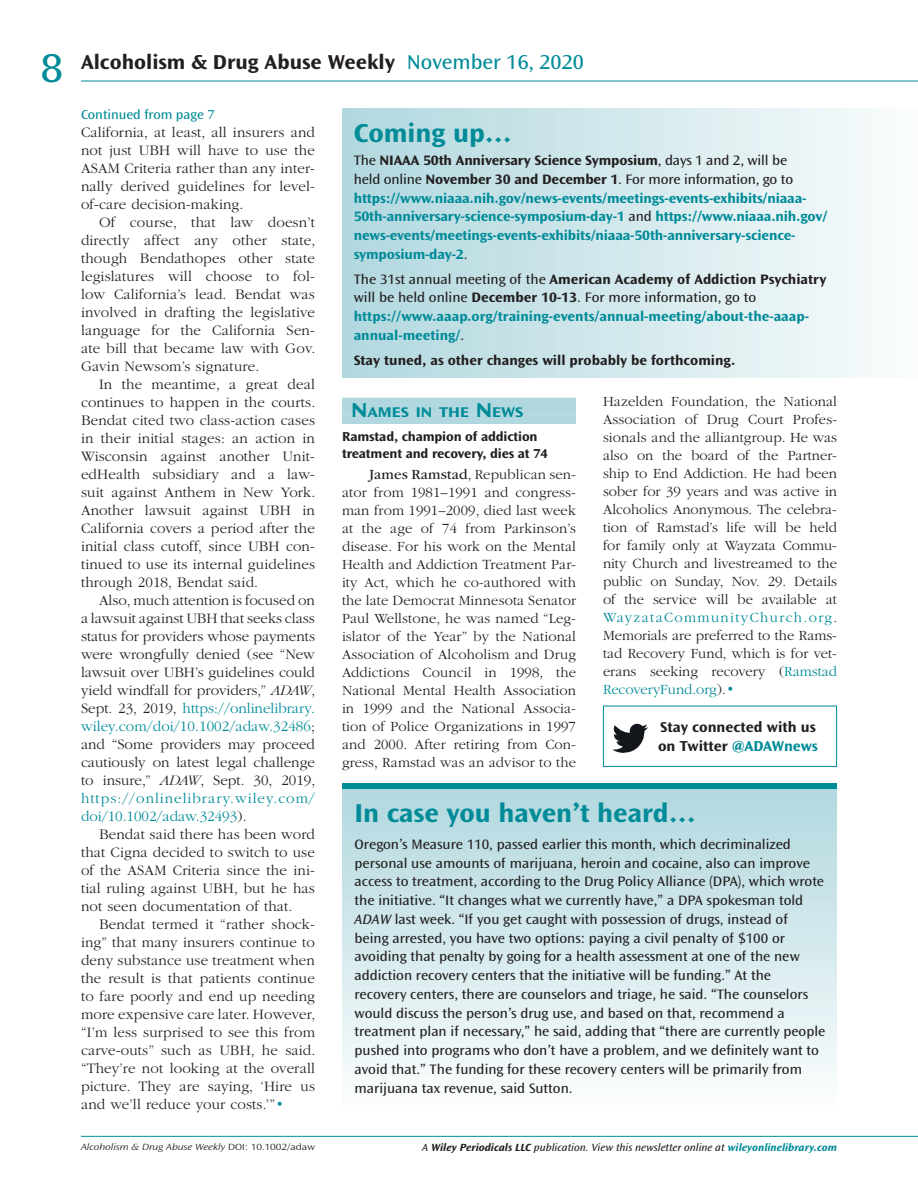
<style>
.page{position:relative;width:918px;height:1188px;background:#fff}
.page>*{position:absolute;margin:0;border:0;box-sizing:border-box;transform-origin:0 0}
.t1{font:semi-expanded 42px "Ocean Sans Std";color:#008b98}
.t2{font:700 semi-expanded 27px "Ocean Sans Std";color:#008b98}
.t3{font:700 semi-expanded 21px "Ocean Sans Std";color:#231f20}
.t4{font:300 15px/18px "ITC Garamond Std";letter-spacing:.01em;color:#231f20;text-align:justify}
.t5{font:700 semi-expanded 15px/19.5px "Ocean Sans Std";color:#231f20}
.t6{font:300 14.7px/18px "ITC Garamond Std";letter-spacing:.01em;color:#231f20;text-align:justify}
.t7{font:700 expanded 14.7px "Ocean Sans Std";color:#008b98}
.t8{font:semi-expanded 14.25px/18.8px "Ocean Sans Std";color:#231f20}
.t9{font:700 semi-expanded 14.25px/18.8px "Ocean Sans Std";letter-spacing:-.01em;color:#008b98}
.t10{font:700 semi-expanded 14.25px "Ocean Sans Std";color:#231f20}
.t11{font:700 semi-expanded 13.5px/16.5px "Ocean Sans Std";letter-spacing:-.01em;color:#231f20}
.t12{font:semi-expanded 13.5px "Ocean Sans Std";color:#008b98}
.t13{font:italic semi-expanded 10.8px "Ocean Sans Std";color:#231f20}
.t14{font:italic 300 expanded 9.3px "Ocean Sans Std";color:#231f20}
.s1{font-weight:400;color:#008b98}
.s2{font-style:italic}
.s3{color:#008b98}
.s4{font-weight:400;color:#231f20}
.s5{color:#231f20}
.s6{font-size:21px}
.s7{font-weight:400}
.s8{font-size:15px;color:#008b98}
.s9{font-style:normal}
.s10{font-weight:700}
.s11{font-weight:700;color:#008b98}
</style>
<div class="page">
<hr style="left:81px;top:81px;width:837px;height:1px;background:#008b98">
<hr style="left:81px;top:1136px;width:837px;height:1px;background:#008b98">
<div style="left:342px;top:783px;width:495px;height:324px;background:linear-gradient(to bottom,#b0d7de,#fbfdfd)"></div>
<div style="left:342px;top:783px;width:495px;height:6px;background:#008b98"></div>
<div style="left:342px;top:108px;width:576px;height:270px;background:linear-gradient(to right,#b0d7de,#f9fcfc)"></div>
<div style="left:342px;top:398px;width:234px;height:16px;background:#b1d8df"></div>
<div style="left:342px;top:414px;width:234px;height:10px;background:#b1d8df"></div>
<div style="left:603px;top:706px;width:234px;height:61px;border:1px solid #008b98"></div>
<svg style="left:612px;top:724px;width:36px;height:29px"></svg>
<h1 class="t1" style="left:41px;top:45px;width:24px">8</h1>
<h3 class="t3" style="left:81px;top:50px;width:504px">Alcoholism &amp; Drug Abuse Weekly <span class="s1">November 16, 2020</span></h3>
<p class="t12" style="left:81px;top:107px;width:135px">Continued from page 7</p>
<p class="t4" style="left:81px;top:123px;width:236px">California, at least, all insurers and not just UBH will have to use the ASAM Criteria rather than any inter&shy;nally derived guidelines for level&shy;of-care decision-making.</p>
<p class="t4" style="left:81px;top:213px;width:236px;text-indent:18px">Of course, that law doesn’t directly affect any other state, though Bendathopes other state legislatures will choose to fol&shy;low California’s lead. Bendat was involved in drafting the legislative language for the California Sen&shy;ate bill that became law with Gov.<br>Gavin Newsom’s signature.</p>
<p class="t4" style="left:81px;top:375px;width:236px;text-indent:18px">In the meantime, a great deal continues to happen in the courts.<br>Bendat cited two class-action cases in their initial stages: an action in Wisconsin against another Unit&shy;edHealth subsidiary and a law&shy;suit against Anthem in New York.<br>Another lawsuit against UBH in California covers a period after the initial class cutoff, since UBH con&shy;tinued to use its internal guidelines through 2018, Bendat said.</p>
<p class="t4" style="left:81px;top:591px;width:236px;text-indent:18px">Also, much attention is focused on a lawsuit against UBH that seeks class status for providers whose payments were wrongfully denied (see “New lawsuit over UBH’s guidelines could yield windfall for providers,” <span class="s2">ADAW</span>, Sept. 23, 2019, <span class="s3">https://onlinelibrary. wiley.com/doi/10.1002/adaw.32486</span>; and “Some providers may proceed cautiously on latest legal challenge to insure,” <span class="s2">ADAW</span>, Sept. 30, 2019, <span class="s3">https://onlinelibrary.wiley.com/ doi/10.1002/adaw.32493</span>).</p>
<p class="t4" style="left:81px;top:825px;width:236px;text-indent:18px">Bendat said there has been word that Cigna decided to switch to use of the ASAM Criteria since the ini&shy;tial ruling against UBH, but he has not seen documentation of that.</p>
<p class="t4" style="left:81px;top:915px;width:236px;text-indent:18px">Bendat termed it “rather shock&shy;ing” that many insurers continue to deny substance use treatment when the result is that patients continue to fare poorly and end up needing more expensive care later. However, “I’m less surprised to see this from carve-outs” such as UBH, he said. “They’re not looking at the overall picture. They are saying, ‘Hire us and we’ll reduce your costs.’”<span class="s3">•</span></p>
<h2 class="t2" style="left:354px;top:118px;width:160px">Coming up…</h2>
<p class="t9" style="left:354px;top:151px;width:475px"><span class="s4">The</span> <span class="s5">NIAAA 50th Anniversary Science Symposium</span><span class="s4">, days 1 and 2, will be<br>held online</span> <span class="s5">November 30 and December 1</span><span class="s4">. For more information, go to </span>https://www.niaaa.nih.gov/news-events/meetings-events-exhibits/niaaa-50th-anniversary-science-symposium-day-1 <span class="s4">and</span> https://www.niaaa.nih.gov/ news-events/meetings-events-exhibits/niaaa-50th-anniversary-science&shy;symposium-day-2<span class="s4">.</span></p>
<p class="t9" style="left:354px;top:270px;width:474px"><span class="s4">The 31st annual meeting of the</span> <span class="s5">American Academy of Addiction Psychiatry </span><span class="s4">will be held online</span> <span class="s5">December 10-13</span><span class="s4">. For more information, go to </span>https://www.aaap.org/training-events/annual-meeting/about-the-aaap&shy;annual-meeting/<span class="s4">.</span></p>
<p class="t10" style="left:354px;top:352px;width:383px">Stay tuned, as other changes will probably be forthcoming.</p>
<p class="t7" style="left:351px;top:404px;width:174px"><span class="s6">N</span>AMES IN THE <span class="s6">N</span> EWS</p>
<p class="t11" style="left:342px;top:428px;width:208px">Ramstad, champion of addiction treatment and recovery, dies at 74</p>
<p class="t6" style="left:342px;top:465px;width:236px;text-indent:27px"><span class="s7">James Ramstad</span>, Republican sen&shy;ator from 1981–1991 and congress&shy;man from 1991–2009, died last week at the age of 74 from Parkinson’s disease. For his work on the Mental Health and Addiction Treatment Par&shy;ity Act, which he co-authored with the late Democrat Minnesota Senator Paul Wellstone, he was named “Leg&shy;islator of the Year” by the National Association of Alcoholism and Drug Addictions Council in 1998, the National Mental Health Association in 1999 and the National Associa&shy;tion of Police Organizations in 1997 and 2000. After retiring from Con&shy;gress, Ramstad was an advisor to the</p>
<p class="t6" style="left:603px;top:393px;width:236px">Hazelden Foundation, the National Association of Drug Court Profes&shy;sionals and the alliantgroup. He was also on the board of the Partner&shy;ship to End Addiction. He had been sober for 39 years and was active in Alcoholics Anonymous. The celebra&shy;tion of Ramstad’s life will be held for family only at Wayzata Commu&shy;nity Church and livestreamed to the public on Sunday, Nov. 29. Details of the service will be available at <span class="s3">WayzataCommunityChurch.org</span>.<br>Memorials are preferred to the Rams&shy;tad Recovery Fund, which is for vet&shy;erans seeking recovery (<span class="s3">Ramstad RecoveryFund.org</span>).<span class="s8">•</span></p>
<p class="t5" style="left:658px;top:717px;width:161px">Stay connected with us on Twitter <span class="s3">@ADAWnews</span></p>
<h2 class="t2" style="left:354px;top:798px;width:343px">In case you haven’t heard…</h2>
<p class="t8" style="left:355px;top:835px;width:472px">Oregon’s Measure 110, passed earlier this month, which decriminalized personal use amounts of marijuana, heroin and cocaine, also can improve access to treatment, according to the Drug Policy Alliance (DPA), which wrote the initiative. “It changes what we currently have,” a DPA spokesman told <span class="s2">ADAW</span> last week. “If you get caught with possession of drugs, instead of being arrested, you have two options: paying a civil penalty of $100 or avoiding that penalty by going for a health assessment at one of the new addiction recovery centers that the initiative will be funding.” At the recovery centers, there are counselors and triage, he said. “The counselors would discuss the person’s drug use, and based on that, recommend a treatment plan if necessary,” he said, adding that “there are currently people pushed into programs who don’t have a problem, and we definitely want to avoid that.” The funding for these recovery centers will be primarily from marijuana tax revenue, said Sutton.</p>
<p class="t14" style="left:81px;top:1142px;width:236px">Alcoholism &amp; Drug Abuse Weekly <span class="s9">DOI: 10.1002/adaw</span></p>
<p class="t13" style="left:422px;top:1141px;width:416px">A <span class="s10">Wiley Periodicals LLC</span> publication. View this newsletter online at <span class="s11">wileyonlinelibrary.com</span></p>
</div>
